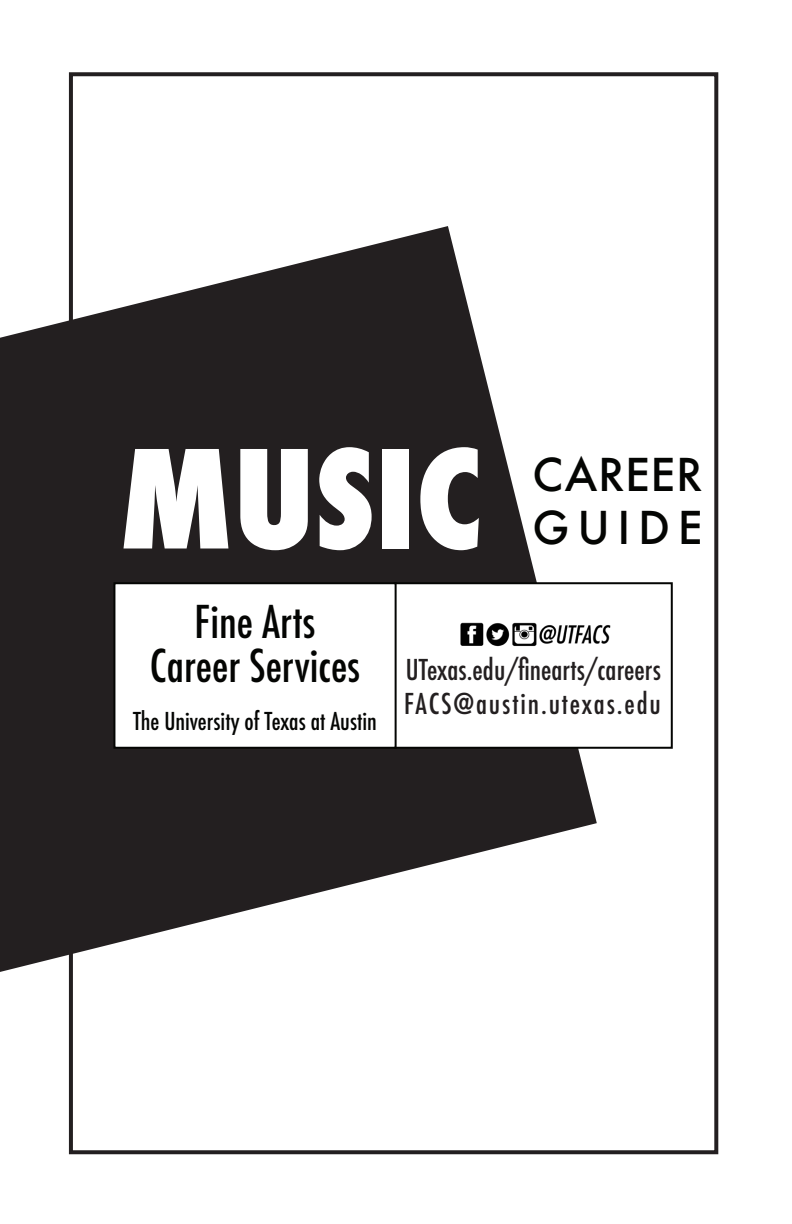
<style>
.page{position:relative;width:792px;height:1224px;background:#fff}
.page>*{position:absolute;margin:0;border:0;box-sizing:border-box;transform-origin:0 0}
.t1{font:800 condensed 132px "Futura";color:#fff}
.t2{font:500 condensed 44px/44px "Futura";color:#040503;text-align:center}
.t3{font:500 44px/52.8px "Futura";letter-spacing:.03em;color:#040503}
.t4{font:500 condensed 28px/33.6px "Futura";letter-spacing:.015em;color:#231f20}
.t5{font:500 condensed 24px "Futura";color:#040503}
</style>
<div class="page">
<svg style="left:0;top:226px;width:597px;height:746px;fill:#231f20"></svg>
<div style="left:394px;top:582px;width:279px;height:167px;background:#fff;border:2px solid #040503"></div>
<div style="left:114px;top:583px;width:282px;height:165px;background:#fff"></div>
<div style="left:113px;top:582px;width:284px;height:167px;border:2px solid #040503"></div>
<div style="left:69px;top:72px;width:649px;height:1082px;border:4px solid #231f20"></div>
<img style="left:460px;top:622px;width:151px;height:25px">
<p class="t1" style="left:119px;top:410px;width:365px">MUSIC</p>
<p class="t3" style="left:533px;top:448px;width:171px">CAREER<br>GUIDE</p>
<p class="t2" style="left:150px;top:600px;width:212px">Fine Arts<br>Career Services</p>
<p class="t5" style="left:133px;top:706px;width:246px">The University of Texas at Austin</p>
<p class="t4" style="left:404px;top:653px;width:258px">UTexas.edu/finearts/careers<br>FACS@austin.utexas.edu</p>
</div>
